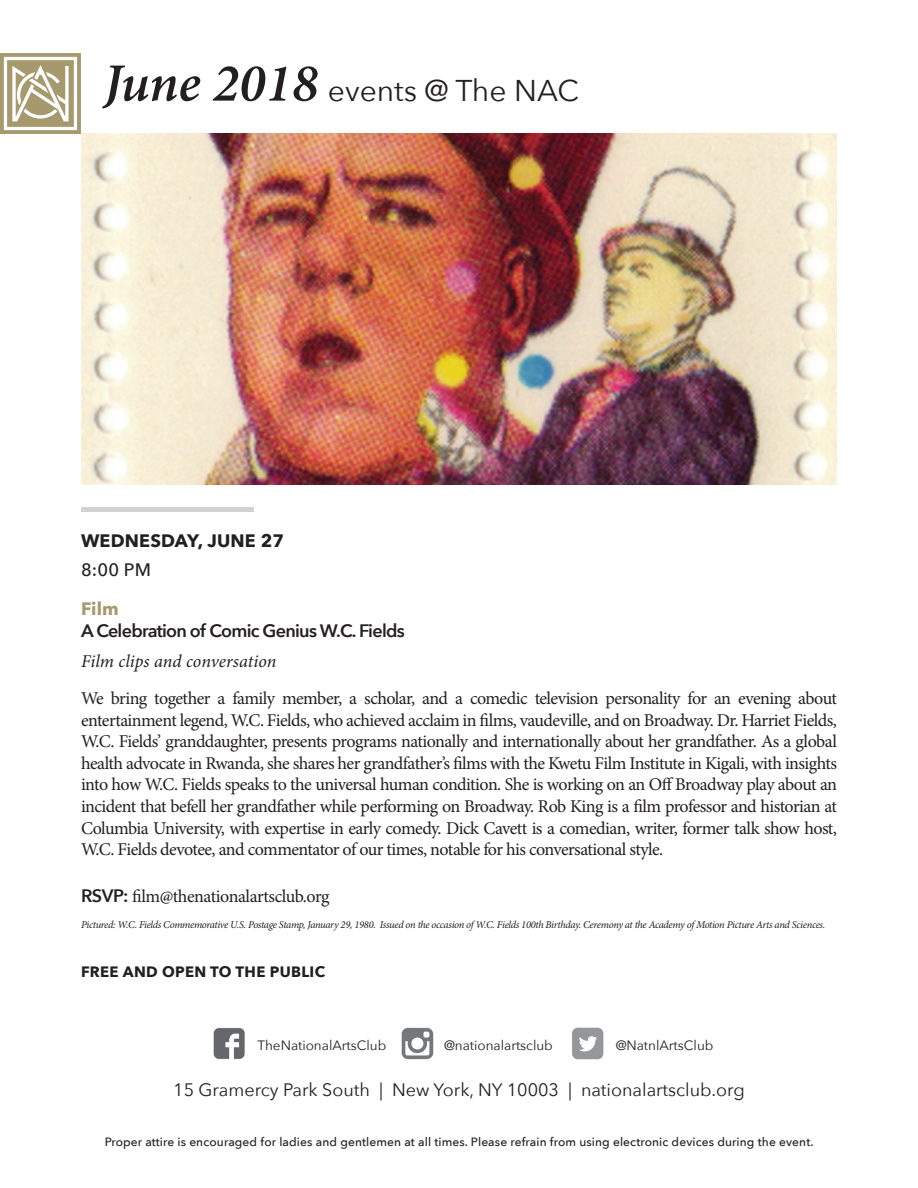
<style>
.page{position:relative;width:918px;height:1188px;background:#fff}
.page>*{position:absolute;margin:0;border:0;box-sizing:border-box;transform-origin:0 0}
.t1{font:30px "Avenir Next";color:#231f20}
.t2{font:18px/21.6px "Minion Pro";letter-spacing:-.03em;color:#231f20;text-align:justify}
.t3{font:18px "Avenir Next";color:#231f20}
.t4{font:600 18px "Avenir Next";letter-spacing:-.04em;color:#231f20}
.t5{font:italic 18px "Minion Pro";color:#231f20}
.t6{font:700 18px "Avenir Next";letter-spacing:.01em;color:#231f20}
.t7{font:500 18px "Avenir Next";color:#231f20}
.t8{font:700 18px "Avenir Next";color:#a7996e}
.t9{font:700 15px "Avenir Next";letter-spacing:.02em;color:#231f20}
.t10{font:13.5px "Avenir Next";color:#231f20}
.t11{font:500 12px "Avenir Next";letter-spacing:.01em;color:#231f20}
.t12{font:italic 10.5px "Minion Pro";letter-spacing:-.03em;color:#231f20}
.s1{font-family:"Minion Pro";font-weight:600;font-style:italic;font-size:54px}
.s2{font-family:"Avenir Next";font-weight:600}
</style>
<div class="page">
<svg style="left:0;top:53px;width:81px;height:81px"></svg>
<img style="left:213px;top:1027px;width:32px;height:33px">
<img style="left:401px;top:1027px;width:33px;height:33px">
<img style="left:572px;top:1027px;width:32px;height:33px">
<img style="left:81px;top:134px;width:756px;height:351px">
<hr style="left:81px;top:508px;width:173px;height:4px;background:#d1d2d4">
<h1 class="t1" style="left:104px;top:72px;width:477px"><span class="s1">June 2018</span> events @ The NAC</h1>
<p class="t6" style="left:81px;top:530px;width:205px">WEDNESDAY, JUNE 27</p>
<p class="t7" style="left:81px;top:558px;width:72px">8:00 PM</p>
<p class="t8" style="left:81px;top:598px;width:39px">Film</p>
<p class="t4" style="left:81px;top:620px;width:325px">A Celebration of Comic Genius W.C. Fields</p>
<p class="t5" style="left:81px;top:649px;width:197px">Film clips and conversation</p>
<p class="t2" style="left:81px;top:687px;width:758px">We bring together a family member, a scholar, and a comedic television personality for an evening about entertainment legend, W.C. Fields, who achieved acclaim in films, vaudeville, and on Broadway. Dr. Harriet Fields, W.C. Fields’ granddaughter, presents programs nationally and internationally about her grandfather. As a global health advocate in Rwanda, she shares her grandfather’s films with the Kwetu Film Institute in Kigali, with insights into how W.C. Fields speaks to the universal human condition. She is working on an Off Broadway play about an incident that befell her grandfather while performing on Broadway. Rob King is a film professor and historian at Columbia University, with expertise in early comedy. Dick Cavett is a comedian, writer, former talk show host, W.C. Fields devotee, and commentator of our times, notable for his conversational style.</p>
<p class="t2" style="left:81px;top:886px;width:250px"><span class="s2">RSVP:</span> film@thenationalartsclub.org</p>
<p class="t12" style="left:81px;top:918px;width:746px">Pictured: W.C. Fields Commemorative U.S. Postage Stamp, January 29, 1980. Issued on the occasion of W.C. Fields 100th Birthday. Ceremony at the Academy of Motion Picture Arts and Sciences.</p>
<p class="t9" style="left:81px;top:963px;width:246px">FREE AND OPEN TO THE PUBLIC</p>
<p class="t10" style="left:258px;top:1037px;width:130px">TheNationalArtsClub</p>
<p class="t10" style="left:444px;top:1037px;width:110px">@nationalartsclub</p>
<p class="t10" style="left:616px;top:1037px;width:99px">@NatnlArtsClub</p>
<p class="t3" style="left:173px;top:1079px;width:573px">15 Gramercy Park South | New York, NY 10003 | nationalartsclub.org</p>
<p class="t11" style="left:105px;top:1135px;width:710px">Proper attire is encouraged for ladies and gentlemen at all times. Please refrain from using electronic devices during the event.</p>
</div>
